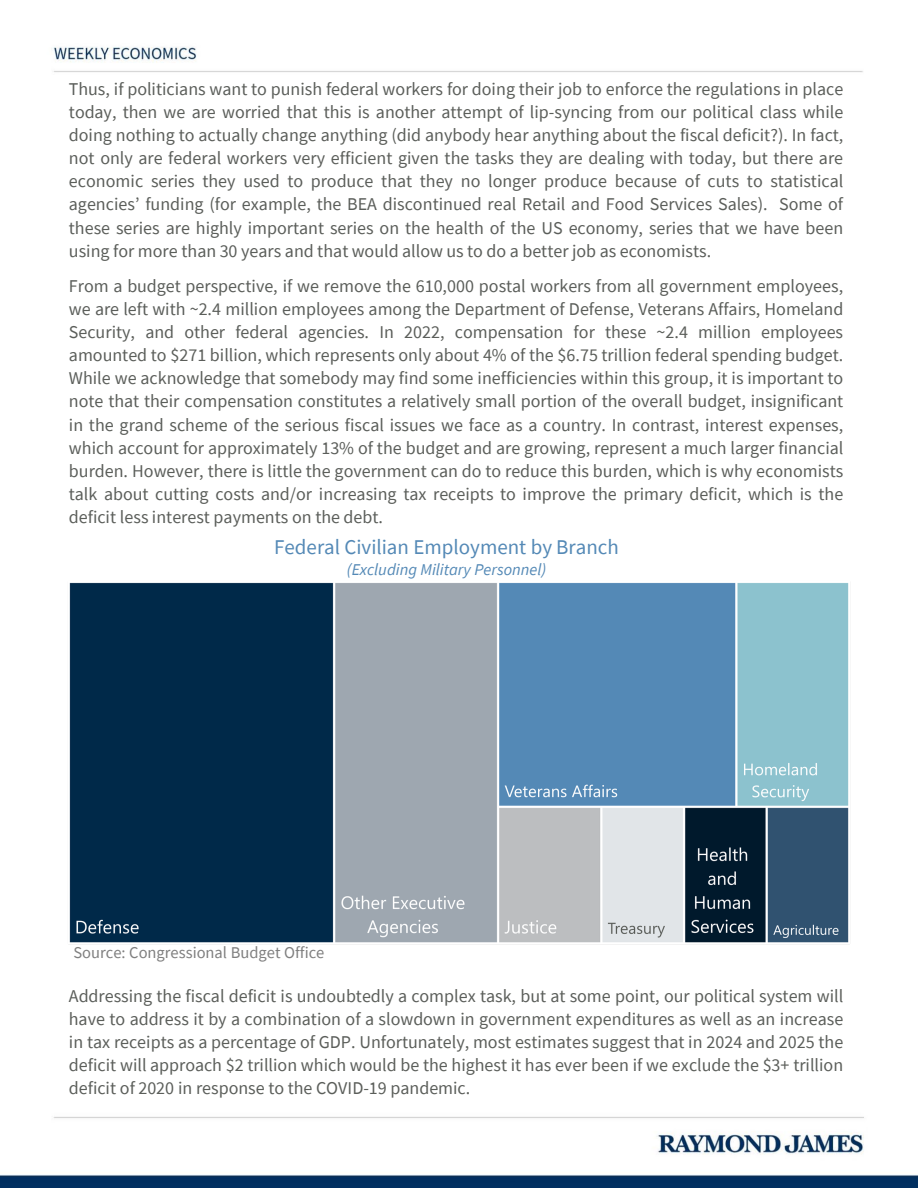
<style>
.page{position:relative;width:918px;height:1188px;background:#fff}
.page>*{position:absolute;margin:0;border:0;box-sizing:border-box;transform-origin:0 0}
.t1{font:21px "Source Sans Pro";color:#5489b6}
.t2{font:18px/23.1px "Source Sans Pro";color:#5b5e5a;text-align:justify}
.t3{font:16.5px "Source Sans Pro";color:#7f7f7f}
.t4{font:italic 16.5px "Source Sans Pro";color:#5489b6}
</style>
<div class="page">
<img style="left:0;top:47px;width:918px;height:1141px">
<img style="left:61px;top:574px;width:796px;height:378px">
<p class="t2" style="left:69px;top:77px;width:776px">Thus, if politicians want to punish federal workers for doing their job to enforce the regulations in place today, then we are worried that this is another attempt of lip-syncing from our political class while doing nothing to actually change anything (did anybody hear anything about the fiscal deficit?). In fact, not only are federal workers very efficient given the tasks they are dealing with today, but there are economic series they used to produce that they no longer produce because of cuts to statistical agencies’ funding (for example, the BEA discontinued real Retail and Food Services Sales). Some of these series are highly important series on the health of the US economy, series that we have been using for more than 30 years and that would allow us to do a better job as economists.</p>
<p class="t2" style="left:69px;top:274px;width:776px">From a budget perspective, if we remove the 610,000 postal workers from all government employees, we are left with ~2.4 million employees among the Department of Defense, Veterans Affairs, Homeland Security, and other federal agencies. In 2022, compensation for these ~2.4 million employees amounted to $271 billion, which represents only about 4% of the $6.75 trillion federal spending budget.<br>While we acknowledge that somebody may find some inefficiencies within this group, it is important to note that their compensation constitutes a relatively small portion of the overall budget, insignificant in the grand scheme of the serious fiscal issues we face as a country. In contrast, interest expenses, which account for approximately 13% of the budget and are growing, represent a much larger financial burden. However, there is little the government can do to reduce this burden, which is why economists talk about cutting costs and/or increasing tax receipts to improve the primary deficit, which is the deficit less interest payments on the debt.</p>
<p class="t1" style="left:274px;top:534px;width:346px">Federal Civilian Employment by Branch</p>
<p class="t4" style="left:347px;top:559px;width:201px">(Excluding Military Personnel)</p>
<p class="t3" style="left:73px;top:942px;width:252px">Source: Congressional Budget Office</p>
<p class="t2" style="left:69px;top:984px;width:776px">Addressing the fiscal deficit is undoubtedly a complex task, but at some point, our political system will have to address it by a combination of a slowdown in government expenditures as well as an increase in tax receipts as a percentage of GDP. Unfortunately, most estimates suggest that in 2024 and 2025 the deficit will approach $2 trillion which would be the highest it has ever been if we exclude the $3+ trillion deficit of 2020 in response to the COVID-19 pandemic.</p>
</div>
